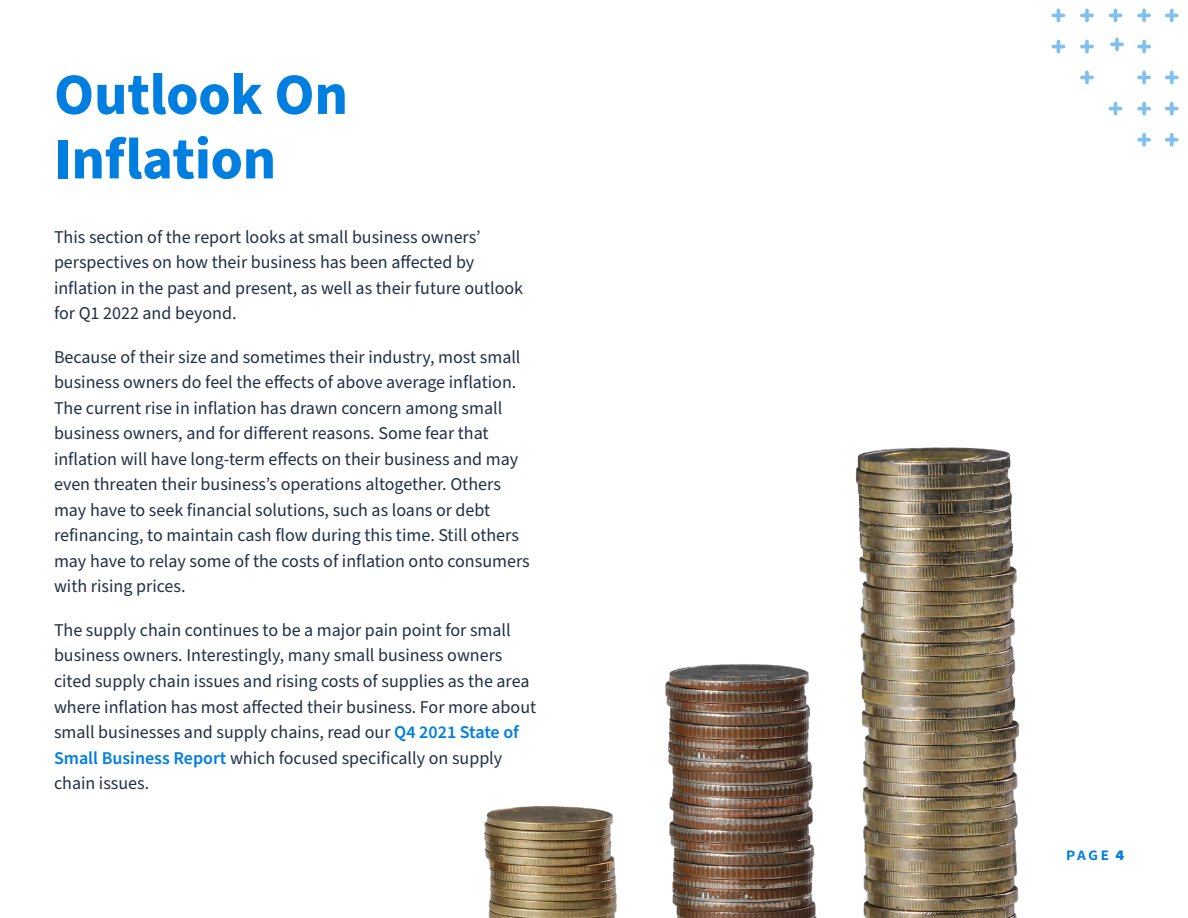
<style>
.page{position:relative;width:1188px;height:918px;background:#fff}
.page>*{position:absolute;margin:0;border:0;box-sizing:border-box;transform-origin:0 0}
.t1{font:700 58.5px/64.5px "Source Sans Pro";letter-spacing:-.01em;color:#007fe0}
.t2{font:18px/25.5px "Source Sans Pro";color:#212f45}
.t3{font:600 18px "Source Sans Pro";color:#007fe0}
.s1{font-weight:600;color:#007fe0}
.s2{font-weight:700}
</style>
<div class="page">
<svg style="left:1165px;top:9px;width:14px;height:13px"></svg>
<svg style="left:1165px;top:71px;width:14px;height:13px"></svg>
<svg style="left:1165px;top:102px;width:14px;height:13px"></svg>
<svg style="left:1165px;top:133px;width:14px;height:14px"></svg>
<svg style="left:1137px;top:9px;width:14px;height:13px"></svg>
<svg style="left:1137px;top:40px;width:14px;height:13px"></svg>
<svg style="left:1109px;top:9px;width:13px;height:13px"></svg>
<svg style="left:1080px;top:9px;width:14px;height:13px"></svg>
<svg style="left:1080px;top:40px;width:14px;height:13px"></svg>
<svg style="left:1137px;top:71px;width:14px;height:13px"></svg>
<svg style="left:1137px;top:102px;width:14px;height:13px"></svg>
<svg style="left:1137px;top:133px;width:14px;height:14px"></svg>
<svg style="left:1109px;top:102px;width:13px;height:13px"></svg>
<svg style="left:1080px;top:71px;width:14px;height:13px"></svg>
<svg style="left:1052px;top:9px;width:13px;height:13px"></svg>
<svg style="left:1052px;top:40px;width:13px;height:13px"></svg>
<svg style="left:1110px;top:38px;width:14px;height:13px"></svg>
<img style="left:484px;top:447px;width:536px;height:471px">
<h1 class="t1" style="left:54px;top:64px;width:296px">Outlook On<br>Inflation</h1>
<p class="t2" style="left:54px;top:225px;width:471px">This section of the report looks at small business owners’ perspectives on how their business has been affected by inflation in the past and present, as well as their future outlook for Q1 2022 and beyond.</p>
<p class="t2" style="left:54px;top:345px;width:477px">Because of their size and sometimes their industry, most small business owners do feel the effects of above average inflation.<br>The current rise in inflation has drawn concern among small business owners, and for different reasons. Some fear that inflation will have long-term effects on their business and may even threaten their business’s operations altogether. Others may have to seek financial solutions, such as loans or debt refinancing, to maintain cash flow during this time. Still others may have to relay some of the costs of inflation onto consumers with rising prices.</p>
<p class="t2" style="left:54px;top:618px;width:484px">The supply chain continues to be a major pain point for small business owners. Interestingly, many small business owners cited supply chain issues and rising costs of supplies as the area where inflation has most affected their business. For more about small businesses and supply chains, read our <span class="s1">Q4 2021 State of Small Business Report</span> which focused specifically on supply chain issues.</p>
<p class="t3" style="left:1066px;top:842px;width:60px">page <span class="s2">4</span></p>
</div>
